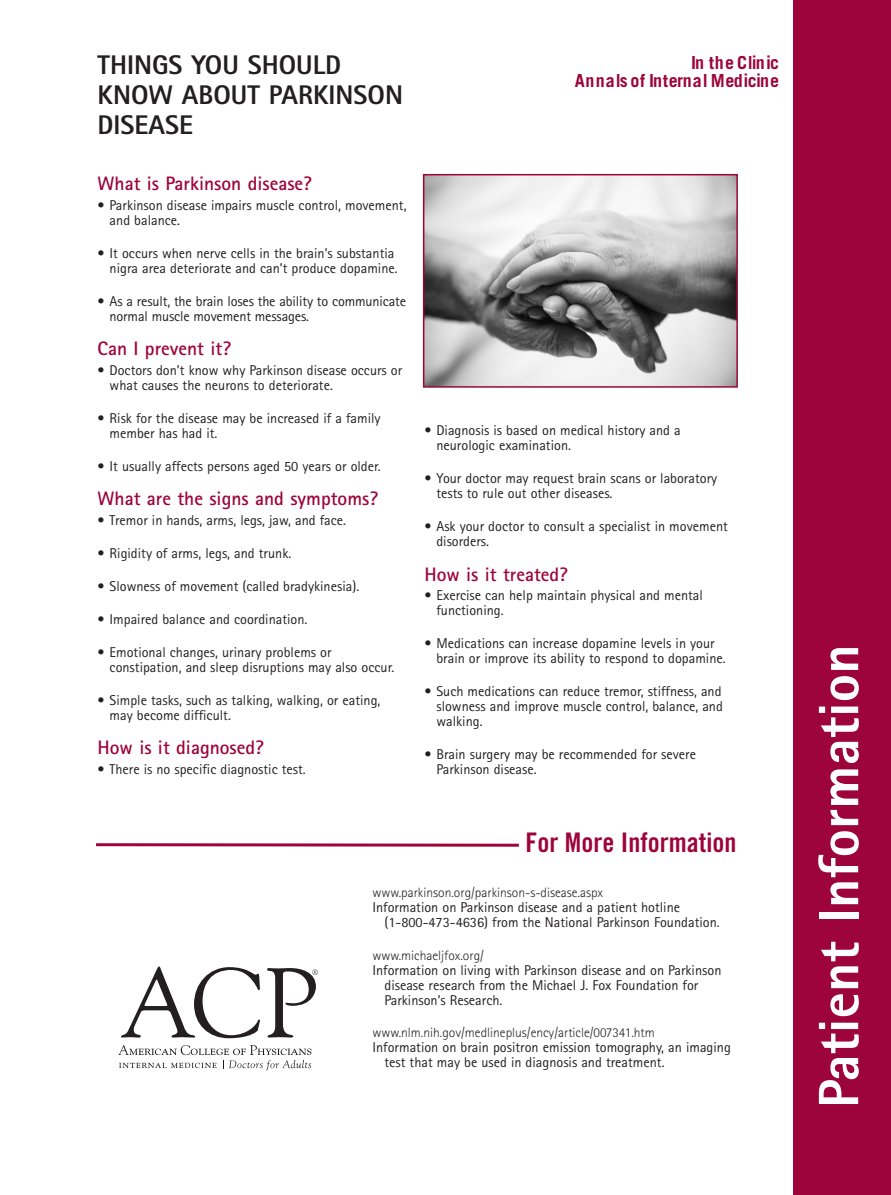
<style>
.page{position:relative;width:891px;height:1195px;background:#fff}
.page>*{position:absolute;margin:0;border:0;box-sizing:border-box;transform-origin:0 0}
.t1{font:800 57px "Rotis Sans Serif";color:#fff}
.t2{font:800 27px/30px "Rotis Sans Serif";color:#231f20}
.t3{font:27px "Trade Gothic Bold Cond Twenty";color:#9d053a}
.t4{font:700 19.5px "Rotis Sans Serif";color:#9d053a}
.t5{font:700 18px/18px "Trade Gothic LT Std";letter-spacing:.04em;color:#9d053a;text-align:right}
.t6{font:14.25px/15px "Rotis Sans Serif";color:#231f20}
.t7{font:300 13.5px "Rotis Sans Serif";color:#231f20}
</style>
<div class="page">
<div style="left:793px;top:0;width:98px;height:1195px;background:#9d053a"></div>
<svg style="left:96px;top:843px;width:423px;height:4px;background:#b5436a"></svg>
<svg style="left:121px;top:966px;width:139px;height:72px"></svg>
<svg style="left:118px;top:1045px;width:193px;height:25px"></svg>
<svg style="left:267px;top:968px;width:51px;height:70px"></svg>
<img style="left:426px;top:177px;width:309px;height:208px">
<div style="left:423px;top:174px;width:315px;height:214px;border:2px solid #9d053a"></div>
<h2 class="t2" style="left:98px;top:53px;width:307px">THINGS YOU SHOULD<br>KNOW ABOUT PARKINSON<br>DISEASE</h2>
<h3 class="t4" style="left:98px;top:177px;width:216px">What is Parkinson disease?</h3>
<p class="t6" style="left:110px;top:199px;width:298px;text-indent:-12px">• Parkinson disease impairs muscle control, movement, and balance.</p>
<p class="t6" style="left:98px;top:247px;width:302px;text-align:right">• It occurs when nerve cells in the brain’s substantia nigra area deteriorate and can’t produce dopamine.</p>
<p class="t6" style="left:110px;top:295px;width:298px;text-indent:-12px">• As a result, the brain loses the ability to communicate normal muscle movement messages.</p>
<h3 class="t4" style="left:98px;top:342px;width:135px">Can I prevent it?</h3>
<p class="t6" style="left:110px;top:364px;width:294px;text-indent:-12px">• Doctors don’t know why Parkinson disease occurs or what causes the neurons to deteriorate.</p>
<p class="t6" style="left:110px;top:412px;width:273px;text-indent:-12px">• Risk for the disease may be increased if a family member has had it.</p>
<p class="t6" style="left:98px;top:460px;width:285px">• It usually affects persons aged 50 years or older.</p>
<h3 class="t4" style="left:98px;top:492px;width:282px">What are the signs and symptoms?</h3>
<p class="t6" style="left:98px;top:514px;width:250px">• Tremor in hands, arms, legs, jaw, and face.</p>
<p class="t6" style="left:98px;top:547px;width:195px">• Rigidity of arms, legs, and trunk.</p>
<p class="t6" style="left:98px;top:580px;width:263px">• Slowness of movement (called bradykinesia).</p>
<p class="t6" style="left:98px;top:613px;width:211px">• Impaired balance and coordination.</p>
<p class="t6" style="left:110px;top:646px;width:286px;text-indent:-12px">• Emotional changes, urinary problems or constipation, and sleep disruptions may also occur.</p>
<p class="t6" style="left:110px;top:694px;width:272px;text-indent:-12px">• Simple tasks, such as talking, walking, or eating, may become difficult.</p>
<h3 class="t4" style="left:98px;top:741px;width:168px">How is it diagnosed?</h3>
<p class="t6" style="left:98px;top:763px;width:210px">• There is no specific diagnostic test.</p>
<p class="t5" style="left:575px;top:53px;width:206px">In the Clinic<br>Annals of Internal Medicine</p>
<p class="t6" style="left:436px;top:424px;width:246px;text-indent:-12px">• Diagnosis is based on medical history and a neurologic examination.</p>
<p class="t6" style="left:436px;top:472px;width:282px;text-indent:-12px">• Your doctor may request brain scans or laboratory tests to rule out other diseases.</p>
<p class="t6" style="left:436px;top:520px;width:293px;text-indent:-12px">• Ask your doctor to consult a specialist in movement disorders.</p>
<h3 class="t4" style="left:424px;top:567px;width:145px">How is it treated?</h3>
<p class="t6" style="left:436px;top:589px;width:268px;text-indent:-12px">• Exercise can help maintain physical and mental functioning.</p>
<p class="t6" style="left:436px;top:637px;width:291px;text-indent:-12px">• Medications can increase dopamine levels in your brain or improve its ability to respond to dopamine.</p>
<p class="t6" style="left:436px;top:685px;width:288px;text-align:justify;text-indent:-12px">• Such medications can reduce tremor, stiffness, and slowness and improve muscle control, balance, and walking.</p>
<p class="t6" style="left:436px;top:748px;width:261px;text-indent:-12px">• Brain surgery may be recommended for severe<br>Parkinson disease.</p>
<h2 class="t3" style="left:525px;top:832px;width:212px">For More Information</h2>
<p class="t7" style="left:372px;top:888px;width:232px">www.parkinson.org/parkinson-s-disease.aspx</p>
<p class="t6" style="left:384px;top:901px;width:337px;text-indent:-12px">Information on Parkinson disease and a patient hotline (1-800-473-4636) from the National Parkinson Foundation.</p>
<p class="t7" style="left:372px;top:950px;width:113px">www.michaeljfox.org/</p>
<p class="t6" style="left:384px;top:964px;width:338px;text-indent:-12px">Information on living with Parkinson disease and on Parkinson disease research from the Michael J. Fox Foundation for<br>Parkinson’s Research.</p>
<p class="t7" style="left:372px;top:1027px;width:284px">www.nlm.nih.gov/medlineplus/ency/article/007341.htm</p>
<p class="t6" style="left:384px;top:1041px;width:348px;text-indent:-12px">Information on brain positron emission tomography, an imaging test that may be used in diagnosis and treatment.</p>
<h1 class="t1" style="left:819px;top:1108px;width:465px;rotate:-90deg">Patient Information</h1>
</div>
